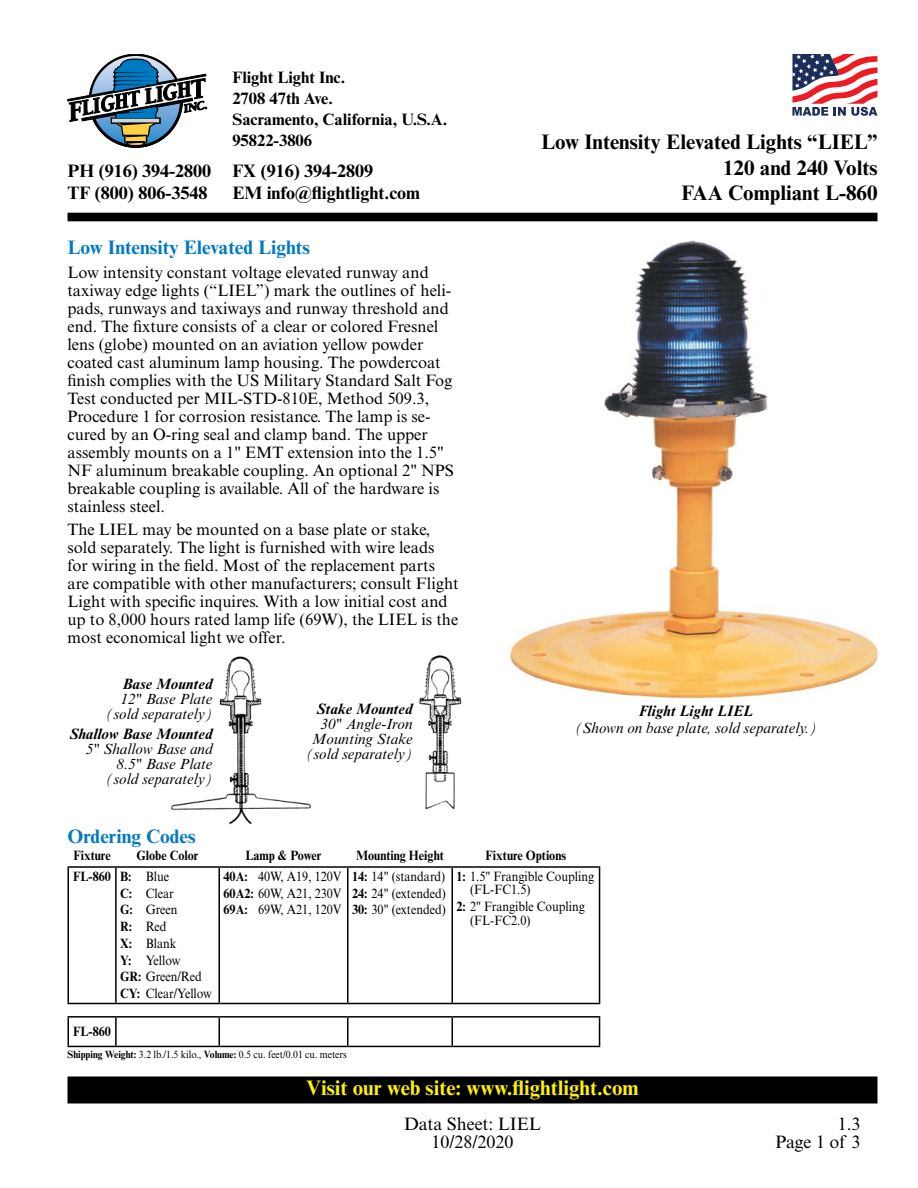
<style>
.page{position:relative;width:918px;height:1188px;background:#fff}
.page>*{position:absolute;margin:0;border:0;box-sizing:border-box;transform-origin:0 0}
.t1{font:700 21px/25.5px "Times New Roman MT Std";color:#000;text-align:right}
.t2{font:700 21px "Times New Roman MT Std";color:#fff200}
.t3{font:700 19.5px "Times New Roman MT Std";color:#007ac2}
.t4{font:700 18px/22.5px "Times New Roman MT Std";color:#000}
.t5{font:18px/18px "Times New Roman MT Std";color:#000;text-align:center}
.t6{font:16.5px/18px "Times New Roman MT Std";color:#000}
.t7{font:700 16.5px/21px "Times New Roman MT Std";color:#000}
.t8{font:italic 15px/15px "Times New Roman MT Std";color:#000;text-align:right}
.t9{font:italic 700 15px "Times New Roman MT Std";color:#000}
.t10{font:13.5px/16.8px "Times New Roman MT Std";color:#000;scale:.9 1}
.t11{font:700 13.5px "Times New Roman MT Std";color:#000;scale:.9 1}
.t12{font:10.5px "Times New Roman MT Std";color:#000;scale:.92 1}
.s1{font-weight:700}
</style>
<div class="page">
<div style="left:68px;top:1077px;width:809px;height:26px;background:#000"></div>
<div style="left:68px;top:1076px;width:810px;height:27px;border:2px solid #000"></div>
<svg style="left:68px;top:54px;width:139px;height:94px"></svg>
<div style="left:68px;top:213px;width:810px;height:8px;background:#000"></div>
<svg style="left:792px;top:54px;width:85px;height:62px"></svg>
<img style="left:419px;top:655px;width:43px;height:155px">
<img style="left:171px;top:656px;width:140px;height:168px">
<hr style="left:68px;top:1016px;width:48px;height:2px;background:#000">
<svg style="left:68px;top:1018px;width:1px;height:28px"></svg>
<hr style="left:116px;top:1016px;width:103px;height:2px;background:#000">
<hr style="left:115px;top:1018px;width:2px;height:28px;background:#000">
<hr style="left:219px;top:1016px;width:129px;height:2px;background:#000">
<hr style="left:218px;top:1018px;width:2px;height:28px;background:#000">
<hr style="left:348px;top:1016px;width:104px;height:2px;background:#000">
<hr style="left:347px;top:1018px;width:2px;height:28px;background:#000">
<hr style="left:452px;top:1016px;width:148px;height:2px;background:#000">
<svg style="left:452px;top:1018px;width:1px;height:28px"></svg>
<svg style="left:599px;top:1018px;width:1px;height:28px"></svg>
<hr style="left:68px;top:1046px;width:48px;height:1px;background:#000">
<hr style="left:116px;top:1046px;width:103px;height:1px;background:#000">
<hr style="left:219px;top:1046px;width:129px;height:1px;background:#000">
<hr style="left:348px;top:1046px;width:104px;height:1px;background:#000">
<hr style="left:452px;top:1046px;width:148px;height:1px;background:#000">
<hr style="left:68px;top:866px;width:48px;height:2px;background:#000">
<hr style="left:68px;top:868px;width:1px;height:135px;background:#000">
<hr style="left:116px;top:866px;width:103px;height:2px;background:#000">
<hr style="left:115px;top:868px;width:2px;height:135px;background:#000">
<hr style="left:219px;top:866px;width:129px;height:2px;background:#000">
<hr style="left:218px;top:868px;width:2px;height:135px;background:#000">
<hr style="left:348px;top:866px;width:104px;height:2px;background:#000">
<hr style="left:347px;top:868px;width:2px;height:135px;background:#000">
<hr style="left:452px;top:866px;width:148px;height:2px;background:#000">
<hr style="left:452px;top:868px;width:1px;height:135px;background:#000">
<hr style="left:599px;top:868px;width:1px;height:135px;background:#000">
<hr style="left:68px;top:1003px;width:48px;height:1px;background:#000">
<hr style="left:116px;top:1003px;width:103px;height:1px;background:#000">
<hr style="left:219px;top:1003px;width:129px;height:1px;background:#000">
<hr style="left:348px;top:1003px;width:104px;height:1px;background:#000">
<hr style="left:452px;top:1003px;width:148px;height:1px;background:#000">
<img style="left:509px;top:240px;width:370px;height:460px">
<p class="t4" style="left:67px;top:159px;width:145px">PH (916) 394-2800<br>TF (800) 806-3548</p>
<p class="t7" style="left:232px;top:67px;width:216px">Flight Light Inc.<br>2708 47th Ave.<br>Sacramento, California, U.S.A.<br>95822-3806</p>
<p class="t4" style="left:232px;top:159px;width:189px">FX (916) 394-2809<br>EM info@flightlight.com</p>
<p class="t3" style="left:68px;top:236px;width:244px">Low Intensity Elevated Lights</p>
<p class="t6" style="left:68px;top:263px;width:388px">Low intensity constant voltage elevated runway and taxiway edge lights (“LIEL”) mark the outlines of heli&shy;pads, runways and taxiways and runway threshold and end. The fixture consists of a clear or colored Fresnel lens (globe) mounted on an aviation yellow powder coated cast aluminum lamp housing. The powdercoat finish complies with the US Military Standard Salt Fog Test conducted per MIL-STD-810E, Method 509.3, Procedure 1 for corrosion resistance. The lamp is se&shy;cured by an O-ring seal and clamp band. The upper assembly mounts on a 1" EMT extension into the 1.5" NF aluminum breakable coupling. An optional 2" NPS breakable coupling is available. All of the hardware is stainless steel.</p>
<p class="t6" style="left:68px;top:521px;width:393px">The LIEL may be mounted on a base plate or stake, sold separately. The light is furnished with wire leads for wiring in the field. Most of the replacement parts are compatible with other manufacturers; consult Flight Light with specific inquires. With a low initial cost and up to 8,000 hours rated lamp life (69W), the LIEL is the most economical light we offer.</p>
<p class="t9" style="left:123px;top:674px;width:92px">Base Mounted</p>
<p class="t8" style="left:106px;top:691px;width:108px">12" Base Plate (sold separately)</p>
<p class="t9" style="left:69px;top:725px;width:145px">Shallow Base Mounted</p>
<p class="t8" style="left:86px;top:742px;width:128px">5" Shallow Base and<br>8.5" Base Plate (sold separately)</p>
<p class="t3" style="left:68px;top:824px;width:130px">Ordering Codes</p>
<p class="t9" style="left:316px;top:700px;width:98px">Stake Mounted</p>
<p class="t8" style="left:306px;top:716px;width:108px">30" Angle-Iron<br>Mounting Stake (sold separately)</p>
<p class="t1" style="left:541px;top:129px;width:338px">Low Intensity Elevated Lights “LIEL”<br>120 and 240 Volts<br>FAA Compliant L-860</p>
<p class="t9" style="left:639px;top:702px;width:116px">Flight Light LIEL</p>
<p class="t8" style="left:575px;top:720px;width:243px">(Shown on base plate, sold separately.)</p>
<p class="t11" style="left:73px;top:847px;width:43px">Fixture</p>
<p class="t11" style="left:137px;top:847px;width:70px">Globe Color</p>
<p class="t11" style="left:245px;top:847px;width:86px">Lamp &amp; Power</p>
<p class="t11" style="left:356px;top:847px;width:99px">Mounting Height</p>
<p class="t11" style="left:486px;top:847px;width:91px">Fixture Options</p>
<p class="t10" style="left:120px;top:868px;width:104px;text-indent:-47px"><span class="s1">FL-860 B:</span> Blue<br><span class="s1">C:</span> Clear<br><span class="s1">G:</span> Green<br><span class="s1">R:</span> Red<br><span class="s1">X:</span> Blank<br><span class="s1">Y:</span> Yellow<br><span class="s1">GR:</span> Green/Red<br><span class="s1">CY:</span> Clear/Yellow</p>
<p class="t10" style="left:224px;top:868px;width:133px;text-align:justify"><span class="s1">40A:</span> 40W, A19, 120V <span class="s1">60A2:</span> 60W, A21, 230V <span class="s1">69A:</span> 69W, A21, 120V</p>
<p class="t10" style="left:352px;top:868px;width:106px;text-align:justify"><span class="s1">14:</span> 14" (standard)<br><span class="s1">24:</span> 24" (extended)<br><span class="s1">30:</span> 30" (extended)</p>
<p class="t10" style="left:470px;top:870px;width:140px;line-height:13.5px;text-indent:-13px"><span class="s1">1:</span> 1.5" Frangible Coupling (FL-FC1.5)</p>
<p class="t10" style="left:470px;top:900px;width:129px;line-height:13.5px;text-indent:-13px"><span class="s1">2:</span> 2" Frangible Coupling (FL-FC2.0)</p>
<p class="t11" style="left:73px;top:1024px;width:43px">FL-860</p>
<p class="t12" style="left:68px;top:1048px;width:305px"><span class="s1">Shipping Weight:</span> 3.2 lb./1.5 kilo., <span class="s1">Volume:</span> 0.5 cu. feet/0.01 cu. meters</p>
<p class="t2" style="left:306px;top:1075px;width:334px">Visit our web site: www.flightlight.com</p>
<p class="t5" style="left:404px;top:1115px;width:138px">Data Sheet: LIEL<br>10/28/2020</p>
<p class="t5" style="left:775px;top:1115px;width:87px;text-align:right">1.3<br>Page 1 of 3</p>
</div>
